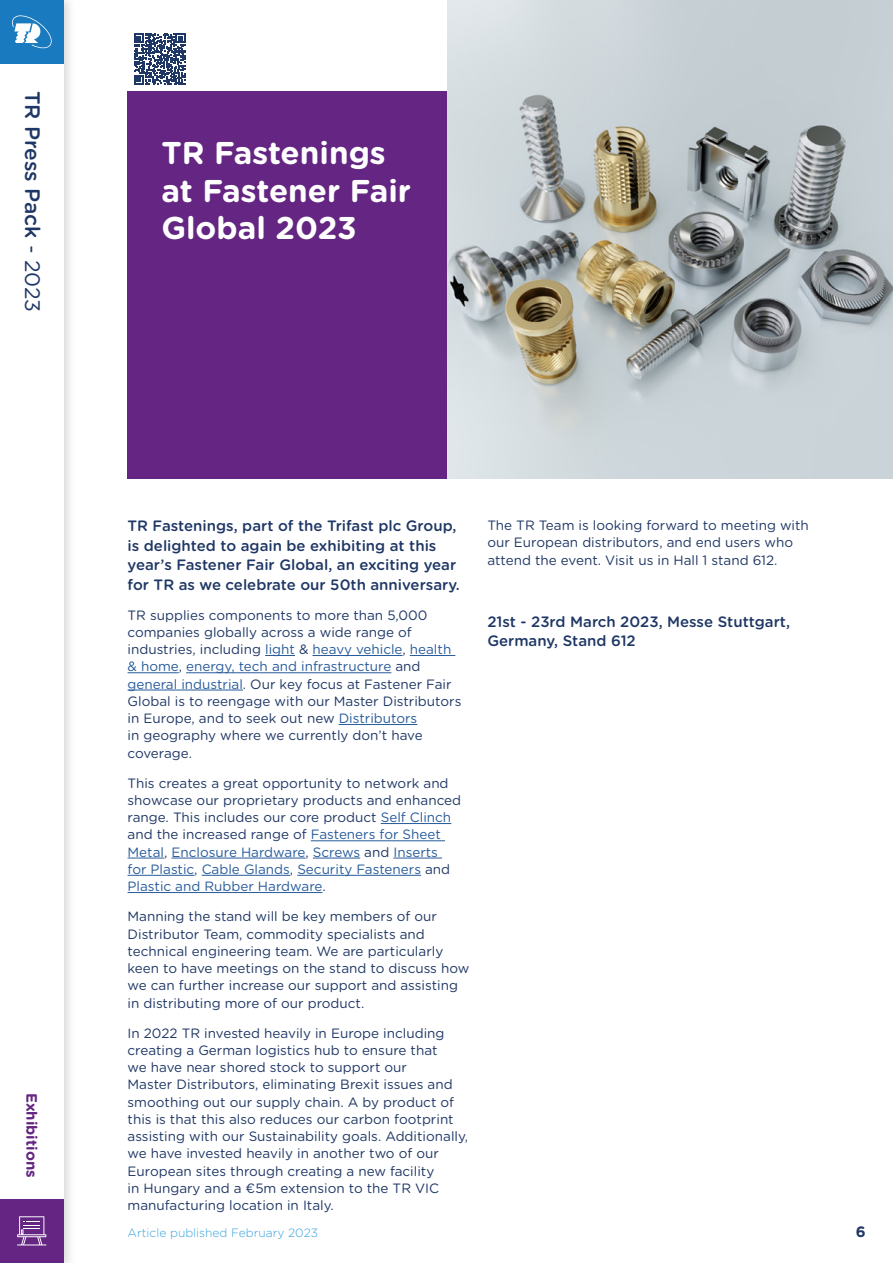
<style>
.page{position:relative;width:893px;height:1263px;background:#fff}
.page>*{position:absolute;margin:0;border:0;box-sizing:border-box;transform-origin:0 0}
.t1{font:700 31.5px/37.8px "Gotham Rounded";color:#fff}
.t2{font:500 21px "Gotham Rounded";color:#1f3765}
.t3{font:500 15px/19.5px "Gotham Rounded";color:#1f3765}
.t4{font:700 15px "Gotham Rounded";color:#642682}
.t5{font:700 15px "Gotham Rounded";color:#1f3765}
.t6{font:13.5px/17.2px "Gotham Rounded";color:#1f3765}
.t7{font:300 12px "Gotham Rounded";color:#38a2dc}
.s1{font-weight:400}
.s2{color:#275b9b}
</style>
<div class="page">
<div style="left:0;top:0;width:77px;height:1263px;background:#000;opacity:.15"></div>
<div style="left:0;top:0;width:64px;height:1263px;background:#fff"></div>
<div style="left:0;top:1199px;width:64px;height:64px;background:#642682"></div>
<div style="left:0;top:0;width:64px;height:64px;background:#1a7abf"></div>
<svg style="left:12px;top:15px;width:40px;height:34px"></svg>
<svg style="left:17px;top:1216px;width:29px;height:29px"></svg>
<div style="left:128px;top:91px;width:320px;height:387px;background:#642682"></div>
<svg style="left:134px;top:33px;width:51px;height:52px"></svg>
<hr style="left:265px;top:655px;width:30px;height:1px;background:#275b9b">
<hr style="left:312px;top:655px;width:90px;height:1px;background:#275b9b">
<hr style="left:410px;top:655px;width:45px;height:1px;background:#275b9b">
<hr style="left:128px;top:672px;width:51px;height:1px;background:#275b9b">
<hr style="left:186px;top:672px;width:205px;height:1px;background:#275b9b">
<hr style="left:128px;top:690px;width:115px;height:1px;background:#275b9b">
<hr style="left:339px;top:724px;width:78px;height:1px;background:#275b9b">
<hr style="left:381px;top:823px;width:70px;height:1px;background:#275b9b">
<hr style="left:311px;top:840px;width:134px;height:1px;background:#275b9b">
<hr style="left:128px;top:858px;width:36px;height:1px;background:#275b9b">
<hr style="left:171px;top:858px;width:134px;height:1px;background:#275b9b">
<hr style="left:313px;top:858px;width:47px;height:1px;background:#275b9b">
<hr style="left:393px;top:858px;width:49px;height:1px;background:#275b9b">
<hr style="left:128px;top:875px;width:66px;height:1px;background:#275b9b">
<hr style="left:202px;top:875px;width:88px;height:1px;background:#275b9b">
<hr style="left:297px;top:875px;width:124px;height:1px;background:#275b9b">
<hr style="left:128px;top:892px;width:194px;height:1px;background:#275b9b">
<img style="left:448px;top:0;width:445px;height:478px">
<h2 class="t2" style="left:47px;top:91px;width:223px;rotate:90deg">TR Press Pack <span class="s1">- 2023</span></h2>
<p class="t4" style="left:43px;top:1093px;width:86px;rotate:90deg">Exhibitions</p>
<h1 class="t1" style="left:161px;top:132px;width:251px">TR Fastenings at Fastener Fair<br>Global 2023</h1>
<p class="t3" style="left:128px;top:515px;width:334px">TR Fastenings, part of the Trifast plc Group, is delighted to again be exhibiting at this year’s Fastener Fair Global, an exciting year for TR as we celebrate our 50th anniversary.</p>
<p class="t6" style="left:128px;top:606px;width:335px">TR supplies components to more than 5,000 companies globally across a wide range of industries, including <span class="s2">light</span> &amp; <span class="s2">heavy vehicle</span>, <span class="s2">health &amp; home</span>, <span class="s2">energy, tech and infrastructure</span> and <span class="s2">general industrial</span>. Our key focus at Fastener Fair Global is to reengage with our Master Distributors in Europe, and to seek out new <span class="s2">Distributors<br></span>in geography where we currently don’t have coverage.</p>
<p class="t6" style="left:128px;top:774px;width:335px">This creates a great opportunity to network and showcase our proprietary products and enhanced range. This includes our core product <span class="s2">Self Clinch </span>and the increased range of <span class="s2">Fasteners for Sheet Metal</span>, <span class="s2">Enclosure Hardware</span>, <span class="s2">Screws</span> and <span class="s2">Inserts<br>for Plastic</span>, <span class="s2">Cable Glands</span>, <span class="s2">Security Fasteners</span> and <span class="s2">Plastic and Rubber Hardware</span>.</p>
<p class="t6" style="left:128px;top:907px;width:343px">Manning the stand will be key members of our Distributor Team, commodity specialists and technical engineering team. We are particularly keen to have meetings on the stand to discuss how we can further increase our support and assisting in distributing more of our product.</p>
<p class="t6" style="left:128px;top:1023px;width:342px">In 2022 TR invested heavily in Europe including creating a German logistics hub to ensure that<br>we have near shored stock to support our<br>Master Distributors, eliminating Brexit issues and smoothing out our supply chain. A by product of this is that this also reduces our carbon footprint assisting with our Sustainability goals. Additionally, we have invested heavily in another two of our European sites through creating a new facility<br>in Hungary and a €5m extension to the TR VIC manufacturing location in Italy.</p>
<p class="t7" style="left:128px;top:1224px;width:192px">Article published February 2023</p>
<p class="t6" style="left:487px;top:516px;width:323px">The TR Team is looking forward to meeting with our European distributors, and end users who attend the event. Visit us in Hall 1 stand 612.</p>
<p class="t3" style="left:487px;top:611px;width:304px">21st - 23rd March 2023, Messe Stuttgart,<br>Germany, Stand 612</p>
<p class="t5" style="left:856px;top:1220px;width:11px">6</p>
</div>
